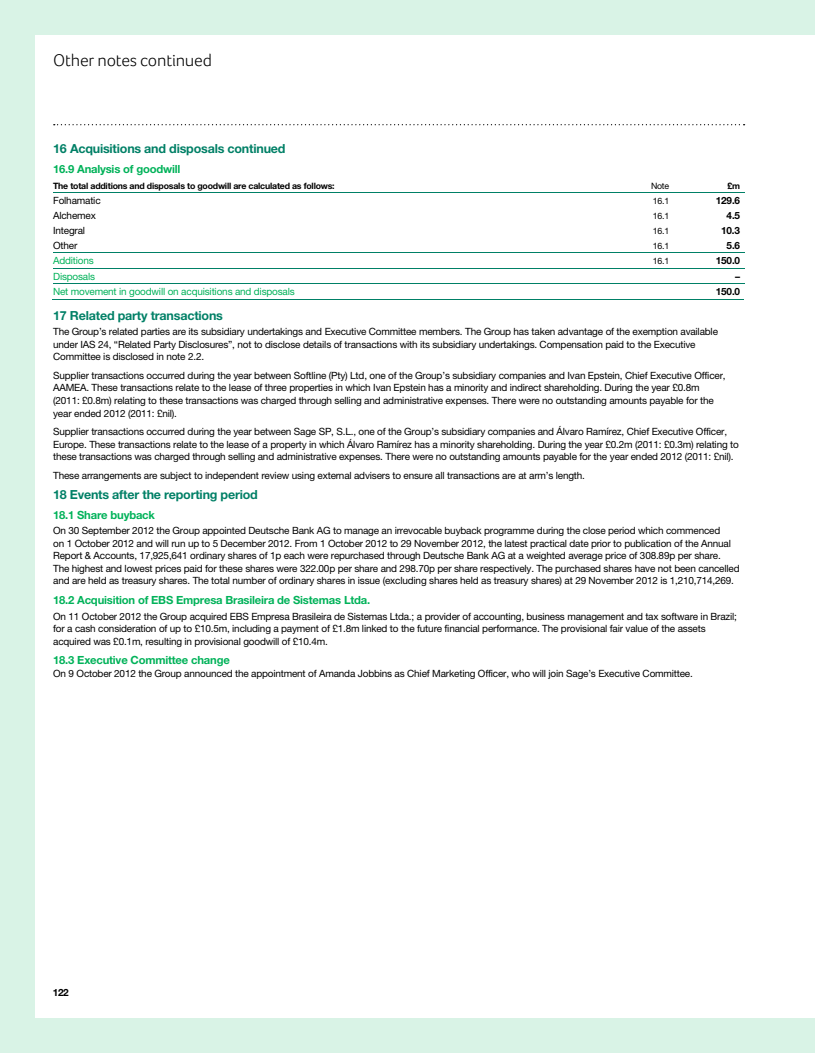
<style>
.page{position:relative;width:815px;height:1053px;background:#fff}
.page>*{position:absolute;margin:0;border:0;box-sizing:border-box;transform-origin:0 0}
.t1{font:300 17.5px "Foco";letter-spacing:-.01em;color:#000}
.t2{font:700 12.5px "Helvetica Neue LT Std";letter-spacing:-.015em;color:#008066}
.t3{font:700 11.25px "Helvetica Neue LT Std";letter-spacing:-.02em;color:#00b259}
.t4{font:10px/12.5px "Helvetica Neue LT Std";letter-spacing:-.015em;color:#000}
.t5{font:10px "Helvetica Neue LT Std";letter-spacing:-.02em;color:#00b259}
.t6{font:700 10px "Helvetica Neue LT Std";letter-spacing:-.02em;color:#000}
.t7{font:700 8.75px "Helvetica Neue LT Std";letter-spacing:-.02em;color:#000}
.t8{font:8.75px "Helvetica Neue LT Std";letter-spacing:-.025em;color:#000}
</style>
<div class="page">
<div style="left:0;top:0;width:815px;height:1052px;background:#d9f3e6"></div>
<div style="left:35px;top:36px;width:780px;height:978px;background:#fff"></div>
<hr style="left:53px;top:192px;width:691px;height:1px;background:#008066">
<hr style="left:53px;top:253px;width:691px;height:1px;background:#008066">
<hr style="left:53px;top:268px;width:691px;height:1px;background:#008066">
<hr style="left:53px;top:283px;width:691px;height:1px;background:#008066">
<hr style="left:52px;top:298px;width:550px;height:1px;background:#008066">
<hr style="left:602px;top:298px;width:71px;height:1px;background:#008066">
<hr style="left:672px;top:298px;width:72px;height:1px;background:#008066">
<svg style="left:54px;top:124px;width:691px;height:1px"></svg>
<p class="t1" style="left:53px;top:50px;width:160px">Other notes continued</p>
<p class="t2" style="left:53px;top:141px;width:234px">16 Acquisitions and disposals continued</p>
<p class="t3" style="left:53px;top:162px;width:129px">16.9 Analysis of goodwill</p>
<p class="t7" style="left:53px;top:180px;width:283px">The total additions and disposals to goodwill are calculated as follows:</p>
<p class="t8" style="left:651px;top:181px;width:20px">Note</p>
<p class="t7" style="left:727px;top:180px;width:14px">£m</p>
<p class="t4" style="left:53px;top:194px;width:49px">Folhamatic</p>
<p class="t8" style="left:653px;top:195px;width:18px">16.1</p>
<p class="t6" style="left:716px;top:194px;width:26px">129.6</p>
<p class="t4" style="left:53px;top:209px;width:44px">Alchemex</p>
<p class="t8" style="left:653px;top:210px;width:18px">16.1</p>
<p class="t6" style="left:727px;top:209px;width:15px">4.5</p>
<p class="t4" style="left:53px;top:224px;width:33px">Integral</p>
<p class="t8" style="left:653px;top:225px;width:18px">16.1</p>
<p class="t6" style="left:721px;top:224px;width:20px">10.3</p>
<p class="t4" style="left:53px;top:239px;width:26px">Other</p>
<p class="t8" style="left:653px;top:240px;width:18px">16.1</p>
<p class="t6" style="left:727px;top:239px;width:15px">5.6</p>
<p class="t5" style="left:53px;top:255px;width:42px">Additions</p>
<p class="t8" style="left:653px;top:256px;width:18px">16.1</p>
<p class="t6" style="left:716px;top:254px;width:26px">150.0</p>
<p class="t5" style="left:53px;top:270px;width:44px">Disposals</p>
<p class="t6" style="left:735px;top:270px;width:6px">–</p>
<p class="t5" style="left:53px;top:285px;width:243px">Net movement in goodwill on acquisitions and disposals</p>
<p class="t6" style="left:716px;top:285px;width:26px">150.0</p>
<p class="t2" style="left:53px;top:307px;width:171px">17 Related party transactions</p>
<p class="t4" style="left:53px;top:325px;width:666px">The Group’s related parties are its subsidiary undertakings and Executive Committee members. The Group has taken advantage of the exemption available under IAS 24, “Related Party Disclosures”, not to disclose details of transactions with its subsidiary undertakings. Compensation paid to the Executive<br>Committee is disclosed in note 2.2.</p>
<p class="t4" style="left:53px;top:369px;width:674px">Supplier transactions occurred during the year between Softline (Pty) Ltd, one of the Group’s subsidiary companies and Ivan Epstein, Chief Executive Officer, AAMEA. These transactions relate to the lease of three properties in which Ivan Epstein has a minority and indirect shareholding. During the year £0.8m (2011: £0.8m) relating to these transactions was charged through selling and administrative expenses. There were no outstanding amounts payable for the year ended 2012 (2011: £nil).</p>
<p class="t4" style="left:53px;top:425px;width:687px">Supplier transactions occurred during the year between Sage SP, S.L., one of the Group’s subsidiary companies and Álvaro Ramírez, Chief Executive Officer,<br>Europe. These transactions relate to the lease of a property in which Álvaro Ramírez has a minority shareholding. During the year £0.2m (2011: £0.3m) relating to these transactions was charged through selling and administrative expenses. There were no outstanding amounts payable for the year ended 2012 (2011: £nil).</p>
<p class="t4" style="left:53px;top:469px;width:533px">These arrangements are subject to independent review using external advisers to ensure all transactions are at arm’s length.</p>
<p class="t2" style="left:53px;top:486px;width:206px">18 Events after the reporting period</p>
<p class="t3" style="left:53px;top:508px;width:103px">18.1 Share buyback</p>
<p class="t4" style="left:53px;top:524px;width:688px">On 30 September 2012 the Group appointed Deutsche Bank AG to manage an irrevocable buyback programme during the close period which commenced<br>on 1 October 2012 and will run up to 5 December 2012. From 1 October 2012 to 29 November 2012, the latest practical date prior to publication of the Annual Report &amp; Accounts, 17,925,641 ordinary shares of 1p each were repurchased through Deutsche Bank AG at a weighted average price of 308.89p per share.<br>The highest and lowest prices paid for these shares were 322.00p per share and 298.70p per share respectively. The purchased shares have not been cancelled and are held as treasury shares. The total number of ordinary shares in issue (excluding shares held as treasury shares) at 29 November 2012 is 1,210,714,269.</p>
<p class="t3" style="left:53px;top:593px;width:319px">18.2 Acquisition of EBS Empresa Brasileira de Sistemas Ltda.</p>
<p class="t4" style="left:53px;top:609px;width:685px">On 11 October 2012 the Group acquired EBS Empresa Brasileira de Sistemas Ltda.; a provider of accounting, business management and tax software in Brazil; for a cash consideration of up to £10.5m, including a payment of £1.8m linked to the future financial performance. The provisional fair value of the assets acquired was £0.1m, resulting in provisional goodwill of £10.4m.</p>
<p class="t3" style="left:53px;top:653px;width:178px">18.3 Executive Committee change</p>
<p class="t4" style="left:53px;top:667px;width:641px">On 9 October 2012 the Group announced the appointment of Amanda Jobbins as Chief Marketing Officer, who will join Sage’s Executive Committee.</p>
<p class="t6" style="left:53px;top:986px;width:17px">122</p>
</div>
